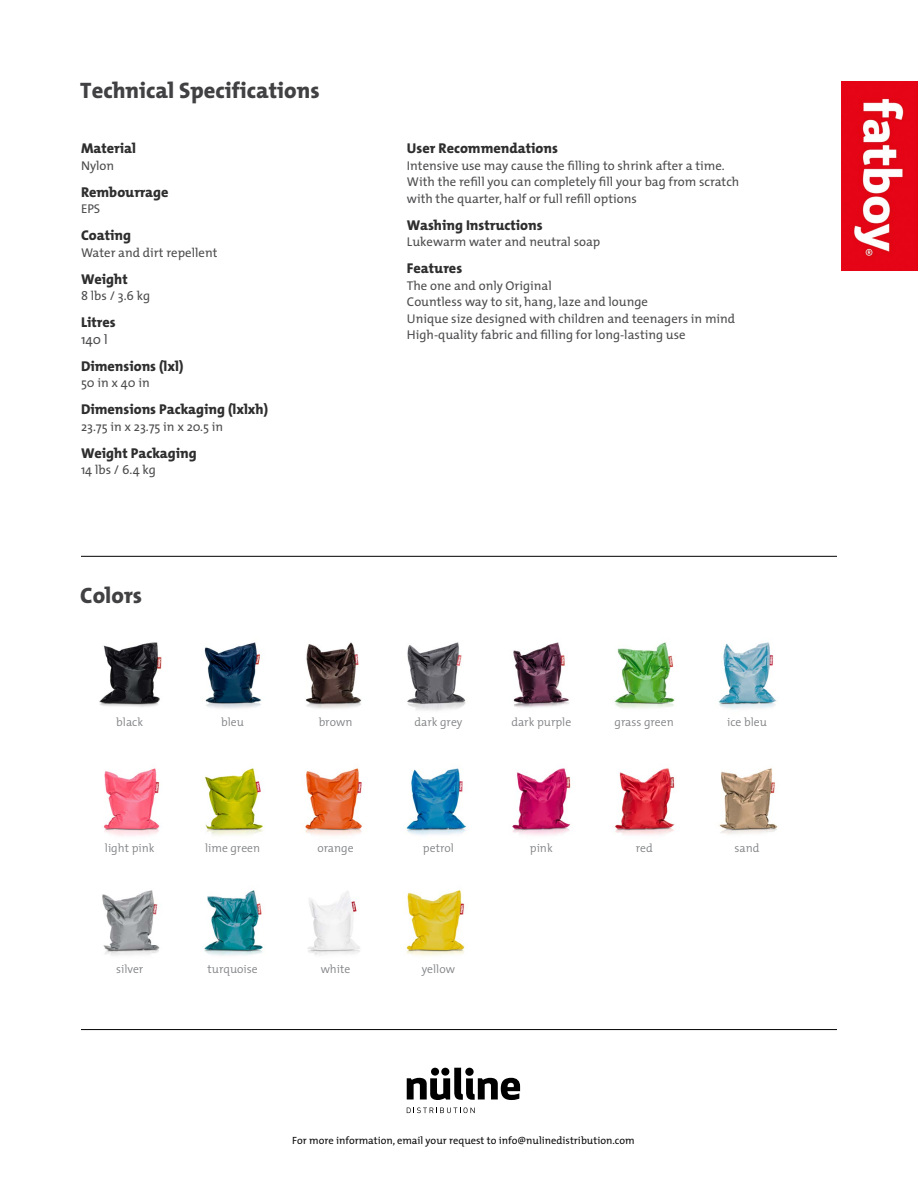
<style>
.page{position:relative;width:918px;height:1188px;background:#fff}
.page>*{position:absolute;margin:0;border:0;box-sizing:border-box;transform-origin:0 0}
.t1{font:800 22.5px "The Mix";color:#414042}
.t2{font:800 14.25px "The Mix";color:#2e2e2f}
.t3{font:13.5px "The Mix";color:#4d4d4f}
.t4{font:12.75px/16.5px "The Mix";color:#4d4d4f}
.t5{font:300 11.7px "The Mix";color:#808285}
.t6{font:10.5px "The Mix";color:#0a0a0b}
</style>
<div class="page">
<img style="left:99px;top:642px;width:63px;height:65px">
<hr style="left:81px;top:556px;width:756px;height:1px;background:#000">
<svg style="left:407px;top:1068px;width:113px;height:32px"></svg>
<svg style="left:407px;top:1108px;width:68px;height:5px"></svg>
<hr style="left:81px;top:1029px;width:756px;height:1px;background:#000">
<img style="left:841px;top:81px;width:77px;height:189px">
<img style="left:204px;top:642px;width:58px;height:67px">
<img style="left:305px;top:642px;width:56px;height:67px">
<img style="left:407px;top:642px;width:59px;height:69px">
<img style="left:513px;top:642px;width:56px;height:66px">
<img style="left:614px;top:642px;width:61px;height:66px">
<img style="left:719px;top:642px;width:58px;height:68px">
<img style="left:103px;top:768px;width:57px;height:68px">
<img style="left:204px;top:768px;width:60px;height:68px">
<img style="left:305px;top:768px;width:58px;height:68px">
<img style="left:406px;top:768px;width:61px;height:67px">
<img style="left:512px;top:768px;width:59px;height:68px">
<img style="left:614px;top:768px;width:61px;height:67px">
<img style="left:719px;top:768px;width:59px;height:66px">
<img style="left:102px;top:890px;width:58px;height:66px">
<img style="left:204px;top:890px;width:59px;height:66px">
<img style="left:307px;top:891px;width:53px;height:64px">
<img style="left:406px;top:890px;width:59px;height:66px">
<h1 class="t1" style="left:80px;top:77px;width:241px">Technical Specifications</h1>
<p class="t2" style="left:81px;top:140px;width:57px">Material</p>
<p class="t4" style="left:81px;top:157px;width:35px">Nylon</p>
<p class="t2" style="left:81px;top:184px;width:89px">Rembourrage</p>
<p class="t4" style="left:81px;top:200px;width:21px">EPS</p>
<p class="t2" style="left:81px;top:227px;width:52px">Coating</p>
<p class="t4" style="left:81px;top:244px;width:138px">Water and dirt repellent</p>
<p class="t2" style="left:81px;top:271px;width:48px">Weight</p>
<p class="t4" style="left:81px;top:287px;width:71px">8 lbs / 3.6 kg</p>
<p class="t2" style="left:81px;top:314px;width:36px">Litres</p>
<p class="t3" style="left:81px;top:328px;width:28px">140 l</p>
<p class="t2" style="left:81px;top:358px;width:104px">Dimensions (lxl)</p>
<p class="t4" style="left:81px;top:374px;width:70px">50 in x 40 in</p>
<p class="t2" style="left:81px;top:401px;width:189px">Dimensions Packaging (lxlxh)</p>
<p class="t4" style="left:81px;top:418px;width:144px">23.75 in x 23.75 in x 20.5 in</p>
<p class="t2" style="left:81px;top:445px;width:117px">Weight Packaging</p>
<p class="t4" style="left:81px;top:461px;width:77px">14 lbs / 6.4 kg</p>
<h1 class="t1" style="left:80px;top:583px;width:63px">Colors</h1>
<p class="t2" style="left:407px;top:140px;width:153px">User Recommendations</p>
<p class="t4" style="left:407px;top:157px;width:334px">Intensive use may cause the filling to shrink after a time.<br>With the refill you can completely fill your bag from scratch with the quarter, half or full refill options</p>
<p class="t2" style="left:407px;top:217px;width:137px">Washing Instructions</p>
<p class="t4" style="left:407px;top:233px;width:195px">Lukewarm water and neutral soap</p>
<p class="t2" style="left:407px;top:260px;width:57px">Features</p>
<p class="t4" style="left:407px;top:277px;width:330px">The one and only Original<br>Countless way to sit, hang, laze and lounge<br>Unique size designed with children and teenagers in mind High-quality fabric and filling for long-lasting use</p>
<p class="t5" style="left:116px;top:712px;width:28px">black</p>
<p class="t5" style="left:221px;top:712px;width:24px">bleu</p>
<p class="t5" style="left:319px;top:712px;width:35px">brown</p>
<p class="t5" style="left:414px;top:712px;width:49px">dark grey</p>
<p class="t5" style="left:511px;top:712px;width:61px">dark purple</p>
<p class="t5" style="left:615px;top:712px;width:61px">grass green</p>
<p class="t5" style="left:727px;top:712px;width:41px">ice bleu</p>
<p class="t5" style="left:105px;top:838px;width:51px">light pink</p>
<p class="t5" style="left:205px;top:838px;width:57px">lime green</p>
<p class="t5" style="left:317px;top:838px;width:38px">orange</p>
<p class="t5" style="left:423px;top:838px;width:32px">petrol</p>
<p class="t5" style="left:530px;top:838px;width:24px">pink</p>
<p class="t5" style="left:636px;top:838px;width:19px">red</p>
<p class="t5" style="left:735px;top:838px;width:26px">sand</p>
<p class="t5" style="left:116px;top:960px;width:29px">silver</p>
<p class="t5" style="left:208px;top:960px;width:52px">turquoise</p>
<p class="t5" style="left:321px;top:960px;width:31px">white</p>
<p class="t5" style="left:422px;top:960px;width:35px">yellow</p>
<p class="t6" style="left:292px;top:1131px;width:344px">For more information, email your request to info@nulinedistribution.com</p>
</div>
